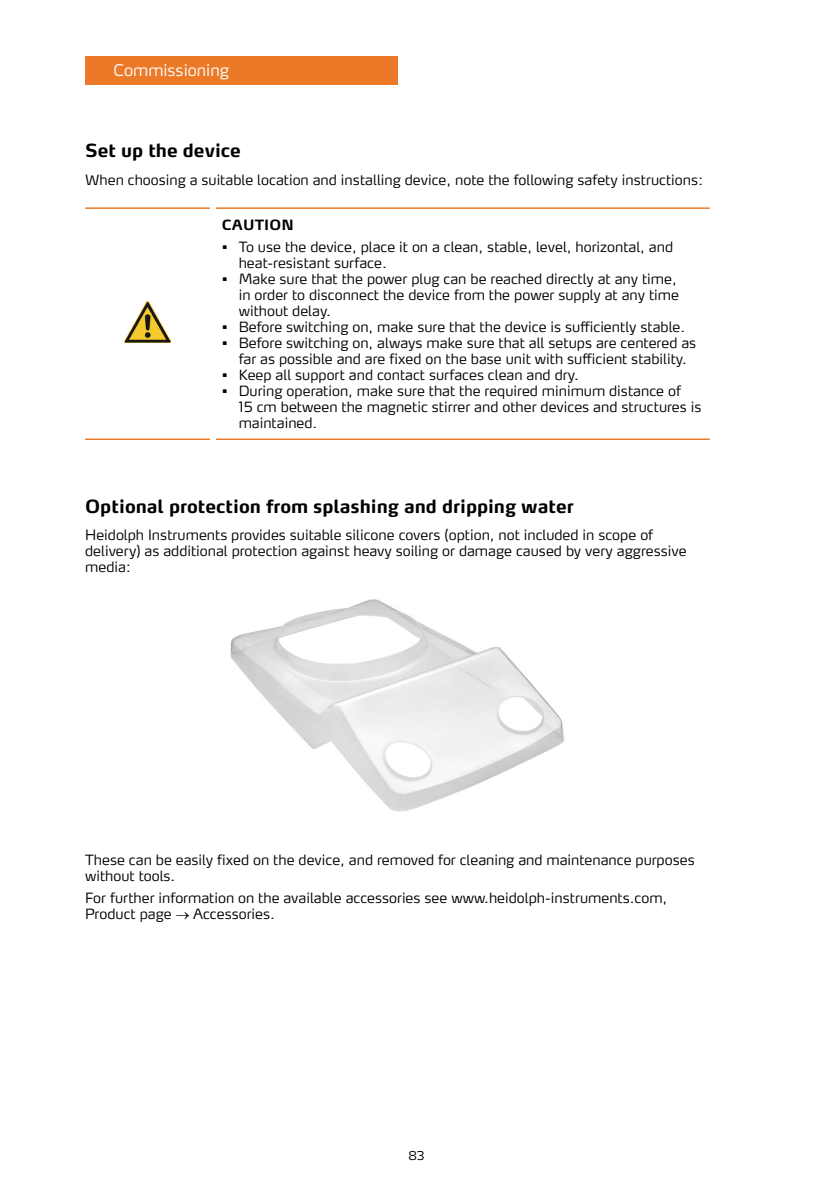
<style>
.page{position:relative;width:840px;height:1191px;background:#fff}
.page>*{position:absolute;margin:0;border:0;box-sizing:border-box;transform-origin:0 0}
.t1{font:700 18px "Max OT";color:#000}
.t2{font:300 16px "Max OT";color:#fff}
.t3{font:300 14px/16px "Max OT";color:#000}
.t4{font:700 14px "Max OT";letter-spacing:.01em;color:#000}
.t5{font:300 12px "Max OT";color:#000}
</style>
<div class="page">
<div style="left:85px;top:57px;width:312px;height:28px;background:#eb7928"></div>
<hr style="left:216px;top:207px;width:493px;height:2px;background:#eb7928">
<hr style="left:216px;top:438px;width:493px;height:2px;background:#eb7928">
<hr style="left:85px;top:207px;width:125px;height:2px;background:#eb7928">
<hr style="left:85px;top:438px;width:125px;height:2px;background:#eb7928">
<img style="left:125px;top:301px;width:45px;height:41px">
<img style="left:230px;top:599px;width:334px;height:213px">
<p class="t2" style="left:113px;top:60px;width:117px">Commissioning</p>
<p class="t1" style="left:85px;top:139px;width:157px">Set up the device</p>
<p class="t3" style="left:85px;top:171px;width:619px">When choosing a suitable location and installing device, note the following safety instructions:</p>
<p class="t4" style="left:222px;top:216px;width:73px">CAUTION</p>
<p class="t3" style="left:238px;top:239px;width:435px;text-indent:-17px">• To use the device, place it on a clean, stable, level, horizontal, and heat-resistant surface.</p>
<p class="t3" style="left:238px;top:271px;width:441px;text-indent:-17px">• Make sure that the power plug can be reached directly at any time, in order to disconnect the device from the power supply at any time without delay.</p>
<p class="t3" style="left:221px;top:319px;width:465px">• Before switching on, make sure that the device is sufficiently stable.</p>
<p class="t3" style="left:221px;top:335px;width:476px;text-align:center">• Before switching on, always make sure that all setups are centered as far as possible and are fixed on the base unit with sufficient stability.</p>
<p class="t3" style="left:221px;top:367px;width:358px">• Keep all support and contact surfaces clean and dry.</p>
<p class="t3" style="left:238px;top:383px;width:464px;text-indent:-17px">• During operation, make sure that the required minimum distance of<br>15 cm between the magnetic stirrer and other devices and structures is maintained.</p>
<p class="t1" style="left:85px;top:494px;width:490px">Optional protection from splashing and dripping water</p>
<p class="t3" style="left:85px;top:527px;width:602px">Heidolph Instruments provides suitable silicone covers (option, not included in scope of delivery) as additional protection against heavy soiling or damage caused by very aggressive media:</p>
<p class="t3" style="left:85px;top:851px;width:611px">These can be easily fixed on the device, and removed for cleaning and maintenance purposes without tools.</p>
<p class="t3" style="left:85px;top:889px;width:583px">For further information on the available accessories see www.heidolph-instruments.com,<br>Product page → Accessories.</p>
<p class="t5" style="left:408px;top:1148px;width:17px">83</p>
</div>
